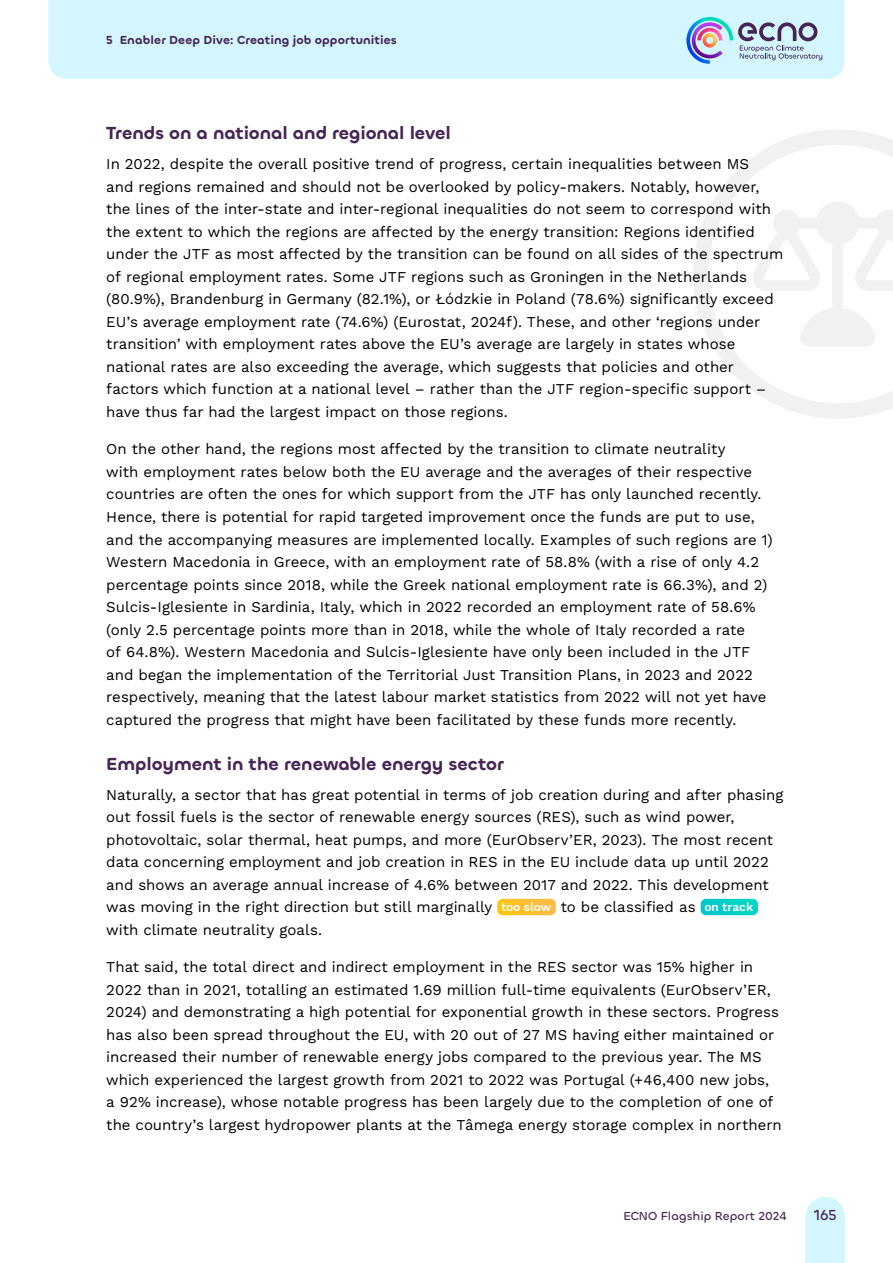
<style>
.page{position:relative;width:893px;height:1263px;background:#fff}
.page>*{position:absolute;margin:0;border:0;box-sizing:border-box;transform-origin:0 0}
.t1{font:600 18px "Chillax";letter-spacing:-.005em;color:#472656}
.Bodytext{font:15px/22.5px "Work Sans";color:#000}
.t2{font:500 15px "Chillax";color:#472656}
.t3{font:600 12px "Chillax";letter-spacing:.01em;color:#472656}
.t4{font:500 12px "Chillax";letter-spacing:.005em;color:#472656}
.Bodytext-2{font:600 12px "Work Sans";letter-spacing:-.005em;color:#fff}
</style>
<div class="page">
<svg style="left:693px;top:129px;width:200px;height:290px"></svg>
<svg style="left:752px;top:201px;width:141px;height:146px"></svg>
<div style="left:48px;top:0;width:797px;height:79px;background:#d4f7ff"></div>
<div style="left:806px;top:1216px;width:39px;height:47px;background:#d4f6ff"></div>
<div style="left:806px;top:1197px;width:39px;height:39px;background:#d4f6ff;border-radius:50%"></div>
<svg style="left:686px;top:17px;width:136px;height:47px;background:#b1c5dc"></svg>
<svg style="left:497px;top:899px;width:59px;height:16px"></svg>
<svg style="left:701px;top:899px;width:57px;height:16px"></svg>
<p class="t3" style="left:106px;top:33px;width:292px">5 Enabler Deep Dive: Creating job opportunities</p>
<h4 class="t1" style="left:106px;top:122px;width:346px">Trends on a national and regional level</h4>
<p class="Bodytext" style="left:106px;top:152px;width:679px">In 2022, despite the overall positive trend of progress, certain inequalities between MS<br>and regions remained and should not be overlooked by policy-makers. Notably, however, the lines of the inter-state and inter-regional inequalities do not seem to correspond with the extent to which the regions are affected by the energy transition: Regions identified under the JTF as most affected by the transition can be found on all sides of the spectrum of regional employment rates. Some JTF regions such as Groningen in the Netherlands (80.9%), Brandenburg in Germany (82.1%), or Łódzkie in Poland (78.6%) significantly exceed EU’s average employment rate (74.6%) (Eurostat, 2024f). These, and other ‘regions under transition’ with employment rates above the EU’s average are largely in states whose national rates are also exceeding the average, which suggests that policies and other factors which function at a national level – rather than the JTF region-specific support – have thus far had the largest impact on those regions.</p>
<p class="Bodytext" style="left:106px;top:437px;width:668px">On the other hand, the regions most affected by the transition to climate neutrality<br>with employment rates below both the EU average and the averages of their respective countries are often the ones for which support from the JTF has only launched recently.<br>Hence, there is potential for rapid targeted improvement once the funds are put to use, and the accompanying measures are implemented locally. Examples of such regions are 1)<br>Western Macedonia in Greece, with an employment rate of 58.8% (with a rise of only 4.2 percentage points since 2018, while the Greek national employment rate is 66.3%), and 2)<br>Sulcis-Iglesiente in Sardinia, Italy, which in 2022 recorded an employment rate of 58.6% (only 2.5 percentage points more than in 2018, while the whole of Italy recorded a rate<br>of 64.8%). Western Macedonia and Sulcis-Iglesiente have only been included in the JTF and began the implementation of the Territorial Just Transition Plans, in 2023 and 2022 respectively, meaning that the latest labour market statistics from 2022 will not yet have captured the progress that might have been facilitated by these funds more recently.</p>
<h4 class="t1" style="left:106px;top:752px;width:399px">Employment in the renewable energy sector</h4>
<p class="Bodytext" style="left:106px;top:782px;width:679px">Naturally, a sector that has great potential in terms of job creation during and after phasing out fossil fuels is the sector of renewable energy sources (RES), such as wind power, photovoltaic, solar thermal, heat pumps, and more (EurObserv’ER, 2023). The most recent data concerning employment and job creation in RES in the EU include data up until 2022 and shows an average annual increase of 4.6% between 2017 and 2022. This development was moving in the right direction but still marginally</p>
<p class="Bodytext-2" style="left:501px;top:898px;width:52px">too slow</p>
<p class="Bodytext" style="left:561px;top:895px;width:136px">to be classified as</p>
<p class="Bodytext-2" style="left:704px;top:898px;width:50px">on track</p>
<p class="Bodytext" style="left:106px;top:917px;width:217px">with climate neutrality goals.</p>
<p class="Bodytext" style="left:106px;top:955px;width:677px">That said, the total direct and indirect employment in the RES sector was 15% higher in 2022 than in 2021, totalling an estimated 1.69 million full-time equivalents (EurObserv’ER, 2024) and demonstrating a high potential for exponential growth in these sectors. Progress has also been spread throughout the EU, with 20 out of 27 MS having either maintained or increased their number of renewable energy jobs compared to the previous year. The MS which experienced the largest growth from 2021 to 2022 was Portugal (+46,400 new jobs,<br>a 92% increase), whose notable progress has been largely due to the completion of one of the country’s largest hydropower plants at the Tâmega energy storage complex in northern</p>
<p class="t4" style="left:623px;top:1208px;width:165px">ECNO Flagship Report 2024</p>
<p class="t2" style="left:814px;top:1205px;width:24px">165</p>
</div>
